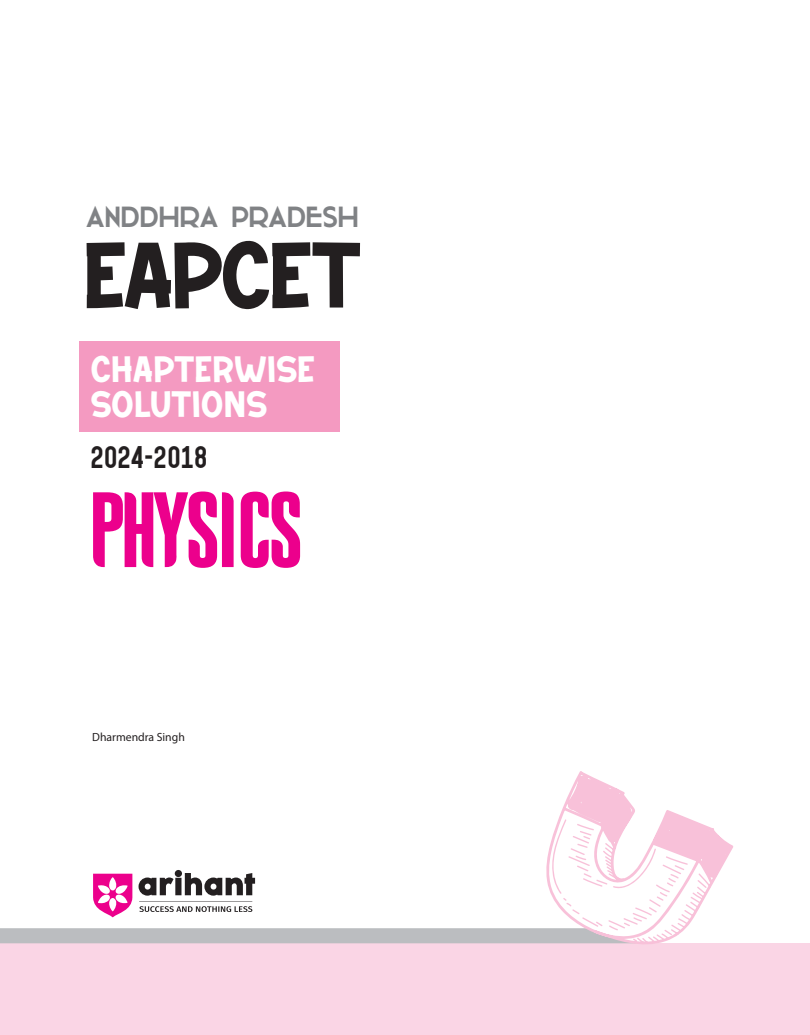
<style>
.page{position:relative;width:810px;height:1035px;background:#fff}
.page>*{position:absolute;margin:0;border:0;box-sizing:border-box;transform-origin:0 0}
.t1{font:99.62px "Saridona";letter-spacing:-.04em;color:#ec008c;scale:1.08 1}
.t2{font:94.12px "ARTHO Personal Use";letter-spacing:-.02em;color:#231f20}
.t3{font:37px/34.6px "ARTHO Personal Use";letter-spacing:.015em;color:#fff}
.t4{font:28.38px "Lavoir Small Caps";letter-spacing:.005em;color:#808285}
.t5{font:26.62px "Gotcha Gothic";letter-spacing:-.015em;color:#231f20}
.t6{font:11.88px "Myriad Pro";color:#231f20}
</style>
<div class="page">
<div style="left:0;top:943px;width:810px;height:92px;background:#fad5e5"></div>
<div style="left:0;top:928px;width:545px;height:15px;background:#bbbdc0"></div>
<svg style="left:139px;top:870px;width:116px;height:42px"></svg>
<svg style="left:93px;top:874px;width:39px;height:43px"></svg>
<svg style="left:545px;top:771px;width:188px;height:173px"></svg>
<div style="left:79px;top:342px;width:261px;height:90px;background:#f49ac1"></div>
<p class="t4" style="left:86px;top:206px;width:274px">ANDDHRA PRADESH</p>
<h2 class="t2" style="left:83px;top:234px;width:279px">EAPCET</h2>
<p class="t3" style="left:91px;top:354px;width:225px">CHAPTERWISE<br>SOLUTIONS</p>
<p class="t5" style="left:90px;top:445px;width:119px">2024-2018</p>
<h1 class="t1" style="left:89px;top:492px;width:200px">PHYSICS</h1>
<p class="t6" style="left:92px;top:732px;width:94px">Dharmendra Singh</p>
</div>
